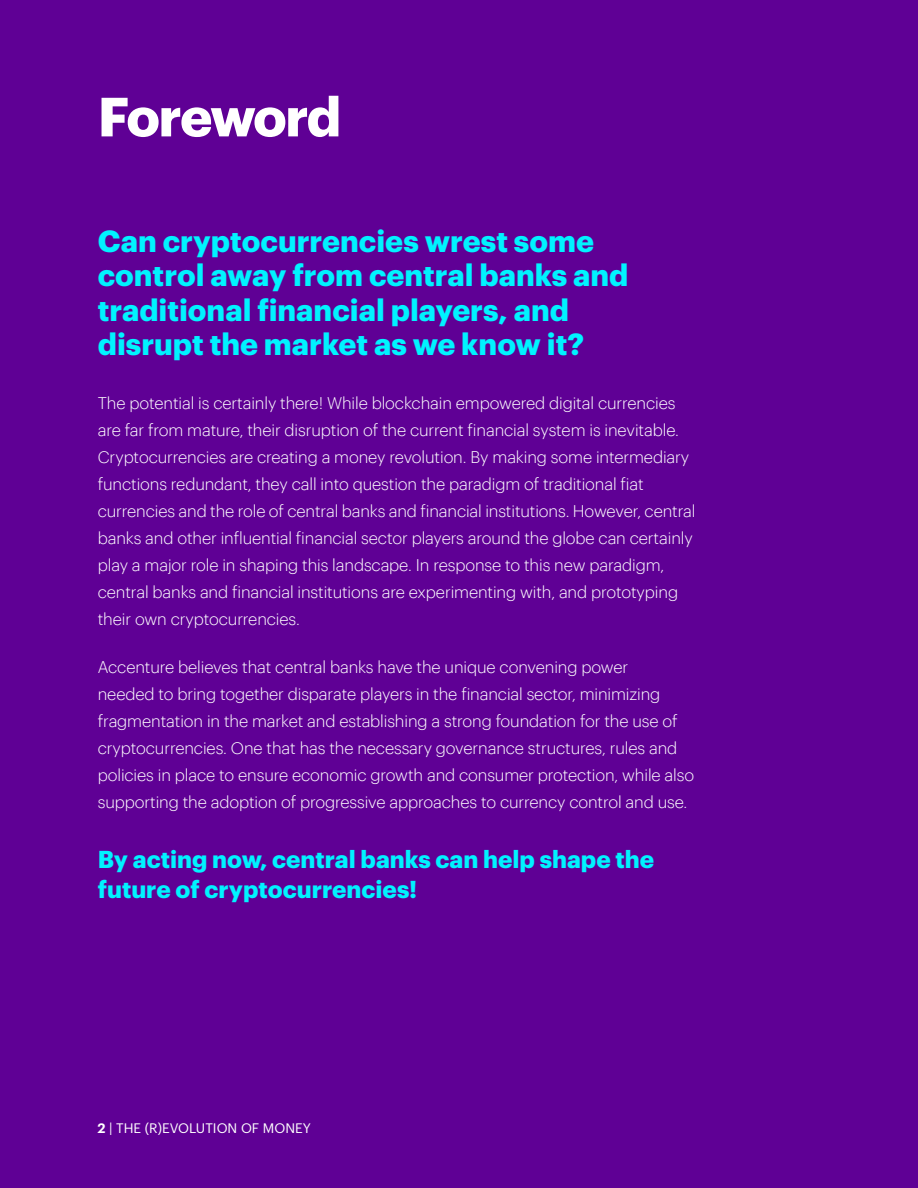
<style>
.page{position:relative;width:918px;height:1188px;background:#5f0095}
.page>*{position:absolute;margin:0;border:0;box-sizing:border-box;transform-origin:0 0}
.t1{font:700 54px "Graphik";letter-spacing:-.035em;color:#fff}
.t2{font:700 30px/34.5px "Graphik";color:#00f3ff}
.t3{font:700 24px/30px "Graphik";color:#00f3ff}
.t4{font:300 16.5px/27px "Graphik";letter-spacing:-.01em;color:#fff}
.t5{font:13.5px "Graphik";color:#fff}
.s1{font-weight:600}
</style>
<div class="page">
<h1 class="t1" style="left:98px;top:75px;width:245px">Foreword</h1>
<h2 class="t2" style="left:98px;top:221px;width:532px">Can cryptocurrencies wrest some control away from central banks and traditional financial players, and disrupt the market as we know it?</h2>
<p class="t4" style="left:98px;top:388px;width:599px">The potential is certainly there! While blockchain empowered digital currencies are far from mature, their disruption of the current financial system is inevitable.<br>Cryptocurrencies are creating a money revolution. By making some intermediary functions redundant, they call into question the paradigm of traditional fiat currencies and the role of central banks and financial institutions. However, central banks and other influential financial sector players around the globe can certainly play a major role in shaping this landscape. In response to this new paradigm, central banks and financial institutions are experimenting with, and prototyping their own cryptocurrencies.</p>
<p class="t4" style="left:98px;top:652px;width:598px">Accenture believes that central banks have the unique convening power<br>needed to bring together disparate players in the financial sector, minimizing fragmentation in the market and establishing a strong foundation for the use of cryptocurrencies. One that has the necessary governance structures, rules and policies in place to ensure economic growth and consumer protection, while also supporting the adoption of progressive approaches to currency control and use.</p>
<h3 class="t3" style="left:98px;top:842px;width:558px">By acting now, central banks can help shape the future of cryptocurrencies!</h3>
<p class="t5" style="left:97px;top:1118px;width:215px"><span class="s1">2</span> | THE (R)EVOLUTION OF MONEY</p>
</div>
